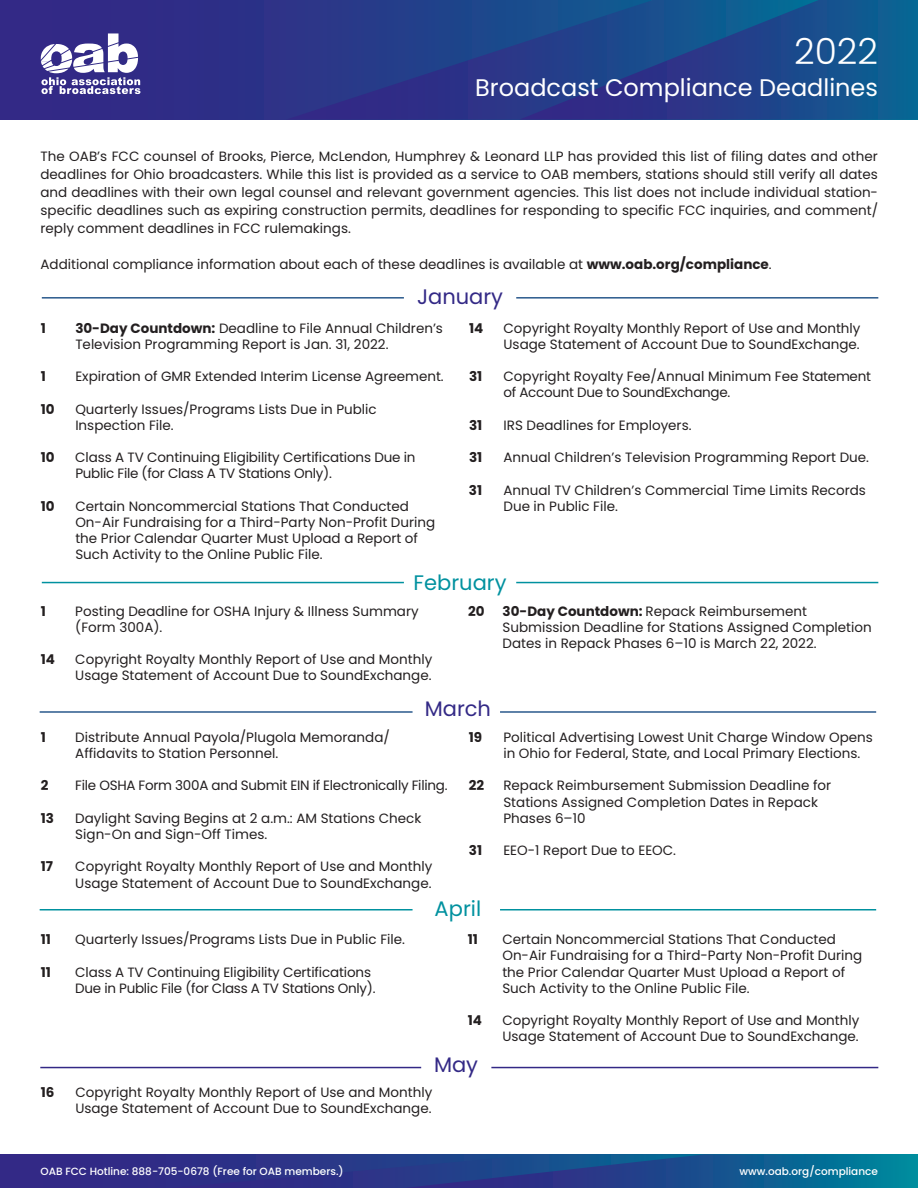
<style>
.page{position:relative;width:918px;height:1188px;background:#fff}
.page>*{position:absolute;margin:0;border:0;box-sizing:border-box;transform-origin:0 0}
.t1{font:300 36px "Poppins";color:#fff}
.t2{font:24px "Poppins";color:#fff}
.t3{font:21px "Poppins";color:#332986}
.t4{font:21px "Poppins";color:#00919f}
.t5{font:13.5px/16.2px "Poppins";color:#231f20}
.t6{font:13.5px/16.2px "Poppins";letter-spacing:-.02em;color:#231f20}
.t7{font:700 13.5px "Poppins";color:#231f20}
.t8{font:500 10.5px "Poppins";color:#fff}
.s1{font-weight:700}
</style>
<div class="page">
<div style="left:0;top:0;width:918px;height:120px;background:#2f2d86"></div>
<svg style="left:320px;top:0;width:199px;height:120px"></svg>
<svg style="left:519px;top:0;width:399px;height:120px"></svg>
<svg style="left:41px;top:33px;width:99px;height:61px"></svg>
<div style="left:0;top:1154px;width:918px;height:34px;background:#302b86"></div>
<svg style="left:289px;top:1154px;width:629px;height:34px"></svg>
<hr style="left:42px;top:297px;width:362px;height:2px;background:#2a598c">
<hr style="left:516px;top:297px;width:362px;height:2px;background:#2a598c">
<hr style="left:42px;top:582px;width:362px;height:1px;background:#00919f">
<hr style="left:516px;top:582px;width:362px;height:1px;background:#00919f">
<hr style="left:40px;top:711px;width:373px;height:2px;background:#2a598c">
<hr style="left:500px;top:711px;width:376px;height:2px;background:#2a598c">
<hr style="left:40px;top:909px;width:373px;height:1px;background:#00919f">
<hr style="left:500px;top:909px;width:376px;height:1px;background:#00919f">
<hr style="left:40px;top:1067px;width:381px;height:1px;background:#332986">
<hr style="left:491px;top:1067px;width:387px;height:1px;background:#332986">
<h1 class="t1" style="left:794px;top:30px;width:85px">2022</h1>
<h2 class="t2" style="left:475px;top:74px;width:404px">Broadcast Compliance Deadlines</h2>
<p class="t5" style="left:40px;top:147px;width:839px;line-height:18px;text-align:justify">The OAB’s FCC counsel of Brooks, Pierce, McLendon, Humphrey &amp; Leonard LLP has provided this list of filing dates and other deadlines for Ohio broadcasters. While this list is provided as a service to OAB members, stations should still verify all dates and deadlines with their own legal counsel and relevant government agencies. This list does not include individual station&shy;specific deadlines such as expiring construction permits, deadlines for responding to specific FCC inquiries, and comment/ reply comment deadlines in FCC rulemakings.</p>
<p class="t5" style="left:40px;top:256px;width:733px">Additional compliance information about each of these deadlines is available at <span class="s1">www.oab.org/compliance</span>.</p>
<h3 class="t3" style="left:417px;top:284px;width:88px">January</h3>
<p class="t7" style="left:41px;top:320px;width:7px">1</p>
<p class="t5" style="left:75px;top:320px;width:369px"><span class="s1">30-Day Countdown:</span> Deadline to File Annual Children’s<br>Television Programming Report is Jan. 31, 2022.</p>
<p class="t7" style="left:41px;top:369px;width:7px">1</p>
<p class="t5" style="left:75px;top:368px;width:370px">Expiration of GMR Extended Interim License Agreement.</p>
<p class="t7" style="left:41px;top:401px;width:15px">10</p>
<p class="t5" style="left:75px;top:401px;width:303px">Quarterly Issues/Programs Lists Due in Public<br>Inspection File.</p>
<p class="t7" style="left:41px;top:450px;width:15px">10</p>
<p class="t5" style="left:75px;top:449px;width:342px">Class A TV Continuing Eligibility Certifications Due in<br>Public File (for Class A TV Stations Only).</p>
<p class="t7" style="left:41px;top:498px;width:15px">10</p>
<p class="t5" style="left:75px;top:498px;width:361px">Certain Noncommercial Stations That Conducted On-Air Fundraising for a Third-Party Non-Profit During the Prior Calendar Quarter Must Upload a Report of Such Activity to the Online Public File.</p>
<p class="t7" style="left:469px;top:320px;width:16px">14</p>
<p class="t5" style="left:504px;top:320px;width:359px">Copyright Royalty Monthly Report of Use and Monthly<br>Usage Statement of Account Due to SoundExchange.</p>
<p class="t7" style="left:469px;top:369px;width:15px">31</p>
<p class="t6" style="left:504px;top:368px;width:369px">Copyright Royalty Fee/Annual Minimum Fee Statement of Account Due to SoundExchange.</p>
<p class="t7" style="left:469px;top:417px;width:15px">31</p>
<p class="t5" style="left:504px;top:417px;width:190px">IRS Deadlines for Employers.</p>
<p class="t7" style="left:469px;top:450px;width:15px">31</p>
<p class="t5" style="left:504px;top:449px;width:367px">Annual Children’s Television Programming Report Due.</p>
<p class="t7" style="left:469px;top:482px;width:15px">31</p>
<p class="t5" style="left:503px;top:482px;width:364px">Annual TV Children’s Commercial Time Limits Records<br>Due in Public File.</p>
<h3 class="t4" style="left:414px;top:570px;width:94px">February</h3>
<p class="t7" style="left:41px;top:603px;width:7px">1</p>
<p class="t5" style="left:75px;top:603px;width:345px">Posting Deadline for OSHA Injury &amp; Illness Summary (Form 300A).</p>
<p class="t7" style="left:41px;top:652px;width:16px">14</p>
<p class="t5" style="left:75px;top:652px;width:359px">Copyright Royalty Monthly Report of Use and Monthly<br>Usage Statement of Account Due to SoundExchange.</p>
<p class="t7" style="left:468px;top:603px;width:18px">20</p>
<p class="t5" style="left:503px;top:603px;width:371px"><span class="s1">30-Day Countdown:</span> Repack Reimbursement<br>Submission Deadline for Stations Assigned Completion<br>Dates in Repack Phases 6–10 is March 22, 2022.</p>
<h3 class="t3" style="left:425px;top:697px;width:68px">March</h3>
<p class="t7" style="left:41px;top:729px;width:7px">1</p>
<p class="t5" style="left:75px;top:729px;width:316px">Distribute Annual Payola/Plugola Memoranda/<br>Affidavits to Station Personnel.</p>
<p class="t7" style="left:41px;top:778px;width:9px">2</p>
<p class="t6" style="left:75px;top:778px;width:374px">File OSHA Form 300A and Submit EIN if Electronically Filing.</p>
<p class="t7" style="left:41px;top:810px;width:15px">13</p>
<p class="t5" style="left:75px;top:810px;width:348px">Daylight Saving Begins at 2 a.m.: AM Stations Check<br>Sign-On and Sign-Off Times.</p>
<p class="t7" style="left:41px;top:859px;width:14px">17</p>
<p class="t5" style="left:75px;top:859px;width:359px">Copyright Royalty Monthly Report of Use and Monthly<br>Usage Statement of Account Due to SoundExchange.</p>
<p class="t7" style="left:469px;top:729px;width:15px">19</p>
<p class="t5" style="left:503px;top:729px;width:371px">Political Advertising Lowest Unit Charge Window Opens in Ohio for Federal, State, and Local Primary Elections.</p>
<p class="t7" style="left:469px;top:778px;width:17px">22</p>
<p class="t5" style="left:503px;top:778px;width:329px">Repack Reimbursement Submission Deadline for<br>Stations Assigned Completion Dates in Repack<br>Phases 6–10</p>
<p class="t7" style="left:469px;top:843px;width:15px">31</p>
<p class="t5" style="left:503px;top:842px;width:174px">EEO-1 Report Due to EEOC.</p>
<p class="t7" style="left:41px;top:932px;width:12px">11</p>
<p class="t5" style="left:75px;top:931px;width:331px">Quarterly Issues/Programs Lists Due in Public File.</p>
<p class="t7" style="left:41px;top:964px;width:12px">11</p>
<p class="t5" style="left:75px;top:964px;width:302px">Class A TV Continuing Eligibility Certifications<br>Due in Public File (for Class A TV Stations Only).</p>
<h3 class="t4" style="left:435px;top:896px;width:48px">April</h3>
<p class="t7" style="left:468px;top:932px;width:12px">11</p>
<p class="t5" style="left:502px;top:931px;width:361px">Certain Noncommercial Stations That Conducted On-Air Fundraising for a Third-Party Non-Profit During the Prior Calendar Quarter Must Upload a Report of Such Activity to the Online Public File.</p>
<p class="t7" style="left:468px;top:1013px;width:16px">14</p>
<p class="t5" style="left:502px;top:1012px;width:359px">Copyright Royalty Monthly Report of Use and Monthly<br>Usage Statement of Account Due to SoundExchange.</p>
<h3 class="t3" style="left:434px;top:1052px;width:46px">May</h3>
<p class="t7" style="left:41px;top:1084px;width:15px">16</p>
<p class="t5" style="left:75px;top:1084px;width:359px">Copyright Royalty Monthly Report of Use and Monthly<br>Usage Statement of Account Due to SoundExchange.</p>
<p class="t8" style="left:40px;top:1165px;width:305px">OAB FCC Hotline: 888-705-0678 (Free for OAB members.)</p>
<p class="t8" style="left:740px;top:1165px;width:140px">www.oab.org/compliance</p>
</div>
